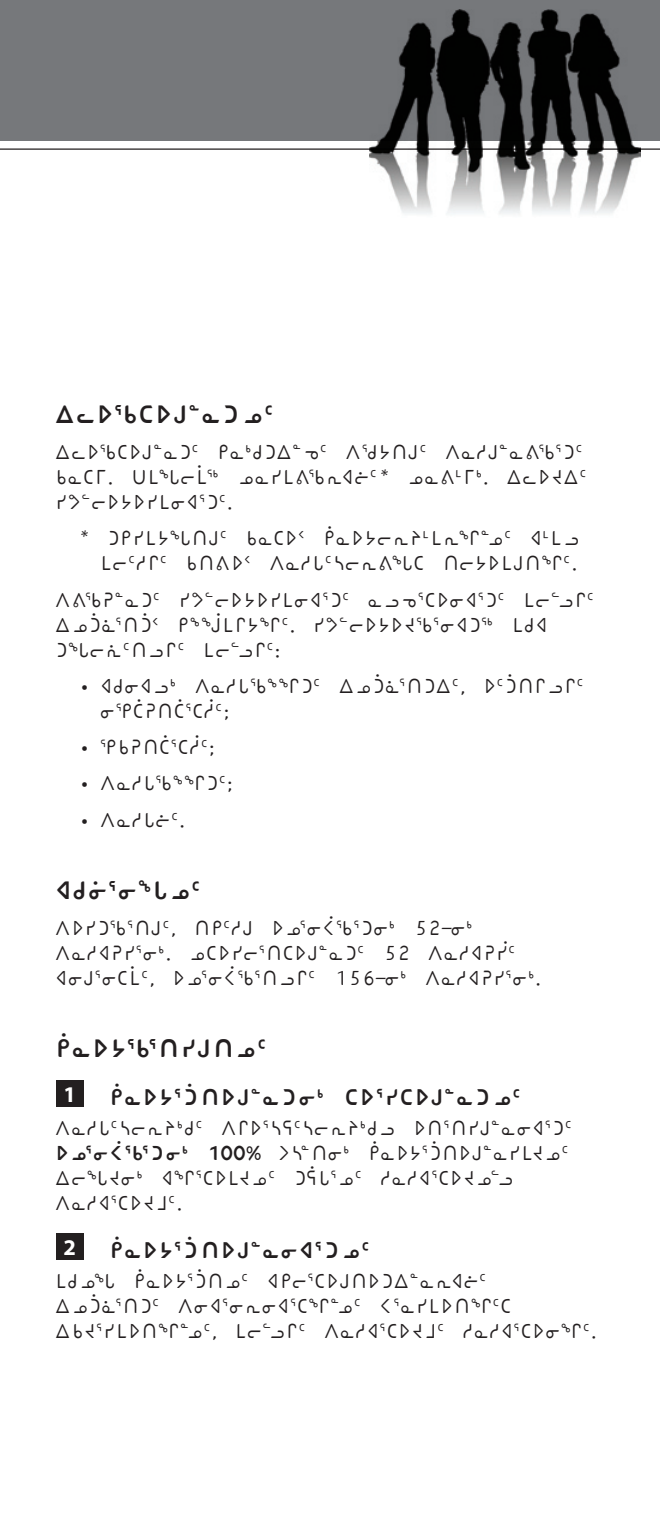
<style>
.page{position:relative;width:660px;height:1530px;background:#fff}
.page>*{position:absolute;margin:0;border:0;box-sizing:border-box;transform-origin:0 0}
._01-title2-i{font:700 25px "Ai Pai Nunavik";color:#231f20}
._01-title3-i{font:700 22.5px "Ai Pai Nunavik";color:#231f20}
.t1{font:700 22.5px "Myriad Pro";color:#fff}
._03-body-i{font:20px/25px "Ai Pai Nunavik";color:#231f20}
._03-bullet-i{font:20px/25px "Ai Pai Nunavik";color:#231f20;text-align:right}
.s1{font-family:"Ai Pai Nuna SP"}
.s2{font-weight:700}
</style>
<div class="page">
<div style="left:0;top:0;width:660px;height:141px;background:#76787b"></div>
<hr style="left:0;top:148px;width:660px;height:2px;background:#231f20">
<img style="left:369px;top:9px;width:272px;height:205px">
<div style="left:56px;top:1080px;width:27px;height:27px;background:#231f20"></div>
<div style="left:56px;top:1233px;width:27px;height:27px;background:#231f20"></div>
<p class="_01-title2-i" style="left:56px;top:399px;width:221px">WMSCBSA8NGK5</p>
<p class="_03-body-i" style="left:56px;top:440px;width:534px">WMSCBSA8NG5 RN4FGW8Â5 WD<span class="s1">I</span>TA5 WNHA8N[C3G5<br>VNBU. ÖMZOΜ6 KNYM[CEXØ5• KN[7U4. WMSJW5<br>YK9OS<span class="s1">I</span>SYMIX3G5.</p>
<p class="_03-bullet-i" style="left:79px;top:526px;width:504px">• GRYM<span class="s1">I</span>ZTA5 VNBS2 ®NS<span class="s1">I</span>OEP7MEQ8K5 X7ML<br>MO5HQ5 VT[S2 WNHZ5NOE[ZB TO<span class="s1">I</span>SMATQ5.</p>
<p class="_03-body-i" style="left:56px;top:588px;width:541px">W[CD8NG5 YK9OS<span class="s1">I</span>SYMIX3G5 NLÂ3BSIX3G5 MO9LQ5<br>WK©ˆ3T©2 R1ÅMQ<span class="s1">I</span>Q5. YK9OS<span class="s1">I</span>SJC3IXG6 MFX<br>GZO‰5TLQ5 MO9LQ5:</p>
<p class="_03-bullet-i" style="left:101px;top:674px;width:486px;text-align:left;text-indent:-22px">« XFIXL4 WNHZC1QG5 WK©ˆ3TGW5, S5©TQLQ5<br>IEÌDTÌ3B§5;</p>
<p class="_03-bullet-i" style="left:79px;top:735px;width:138px">« EVDTÌ3B§5;</p>
<p class="_03-bullet-i" style="left:79px;top:771px;width:156px">« WNHZC1QG5;</p>
<p class="_03-bullet-i" style="left:79px;top:808px;width:109px">« WNHZØ5.</p>
<p class="_01-title2-i" style="left:56px;top:875px;width:148px">XFÎ3IZK5</p>
<p class="_03-body-i" style="left:56px;top:916px;width:487px">WSYGC3TA5, TR5HA SK3IÙC3GI4 %@–I4<br>WNHXDY3I4. KBSYO3TBSA8NG5 %@ WNHXD¥5<br>XIA3IBΜ5, SK3IÙC3TLQ5 !%^–I4 WNHXDY3I4.</p>
<p class="_01-title2-i" style="left:56px;top:1034px;width:214px">®NS<span class="s1">I</span>C3TYATK5</p>
<p class="t1" style="left:64px;top:1082px;width:14px">1</p>
<p class="_01-title3-i" style="left:110px;top:1083px;width:414px">®NS<span class="s1">I</span>3©TSA8NGI4 BS3YBSA8NGK5</p>
<p class="_03-body-i" style="left:56px;top:1116px;width:519px">WNHZ5NOEP4F5 WQS3NC5NOEP4FL ST3TYA8NIX3G5<br><span class="s2">SK3IÙC3GI4 !))¶</span> SN8TI4 ®NS<span class="s1">I</span>3©TSA8NYMJK5<br>WOZJI4 XQ3BSMJK5 GÇZ3K5 HNHX3BSJK9L WNHX3BSJJ5.</p>
<p class="t1" style="left:64px;top:1235px;width:14px">2</p>
<p class="_01-title3-i" style="left:110px;top:1236px;width:263px">®NS<span class="s1">I</span>3©TSA8NIX3GK5</p>
<p class="_03-body-i" style="left:56px;top:1269px;width:543px">MFKZ ®NS<span class="s1">I</span>3©TK5 XRO3BSATSGW8NEXØ5<br>WK©ˆ3TG5 WIX3IEIX3BQ8K5 X3NYMSTQ5B<br>WVJ3YMSTQ8K5, MO9LQ5 WNHX3BSJJ5 HNHX3BSIQ5.</p>
</div>
